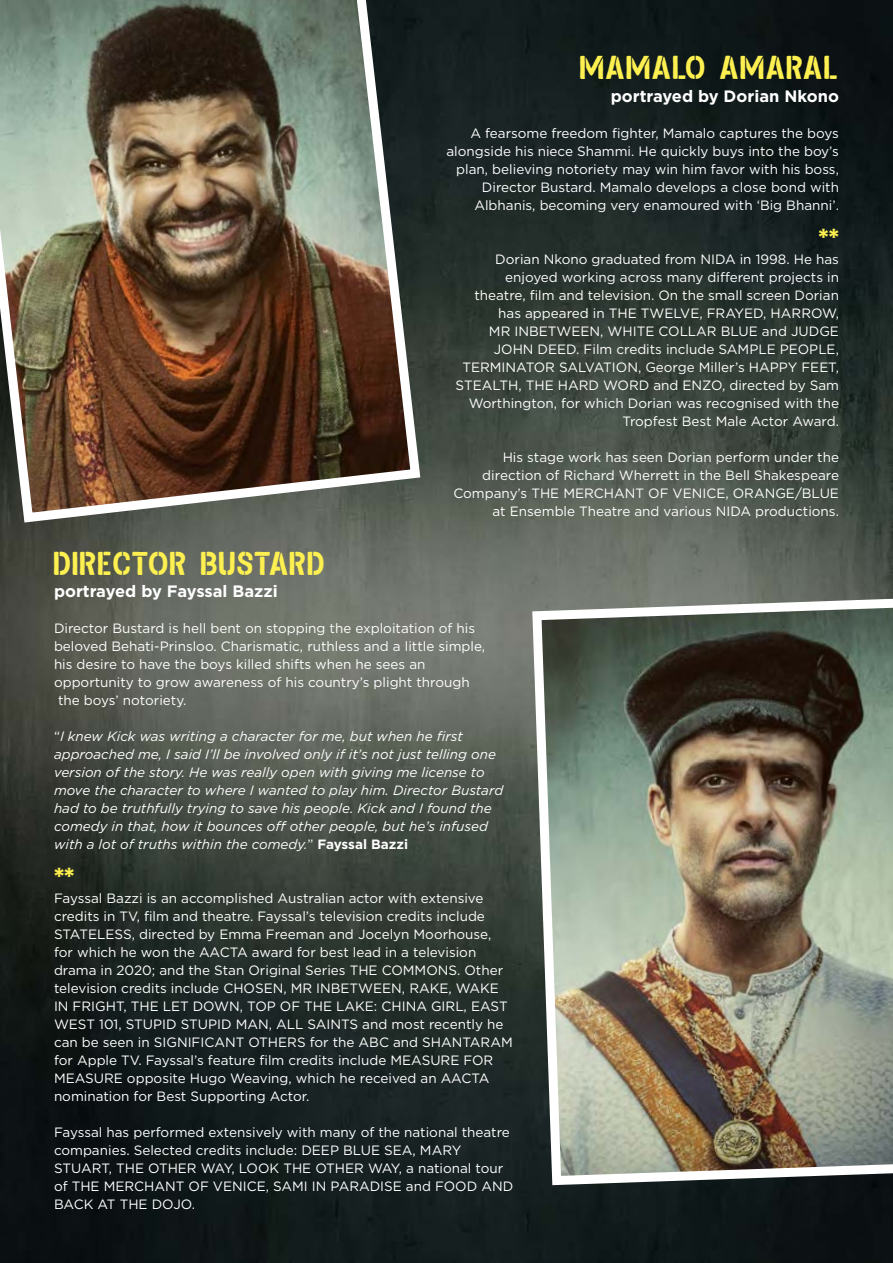
<style>
.page{position:relative;width:893px;height:1263px;background:#fff}
.page>*{position:absolute;margin:0;border:0;box-sizing:border-box;transform-origin:0 0}
.t1{font:31.5px "Gasline";color:#fdf050}
.t2{font:22.5px "Anton";color:#fdf050}
.t3{font:700 16.5px "Gotham";color:#fff}
.t4{font:13.5px/18px "Gotham";color:#fff;text-align:right}
.t5{font:italic 13.5px/18px "Gotham";color:#fff}
.s1{font-style:normal}
.s2{font-weight:700;font-style:normal}
</style>
<div class="page">
<img style="left:0;top:0;width:893px;height:1263px">
<img style="left:0;top:0;width:425px;height:527px">
<img style="left:528px;top:593px;width:365px;height:597px">
<h1 class="t1" style="left:580px;top:48px;width:260px">MAMALO AMARAL</h1>
<p class="t3" style="left:611px;top:85px;width:230px">portrayed by Dorian Nkono</p>
<p class="t4" style="left:446px;top:124px;width:394px">A fearsome freedom fighter, Mamalo captures the boys alongside his niece Shammi. He quickly buys into the boy’s plan, believing notoriety may win him favor with his boss, Director Bustard. Mamalo develops a close bond with Albhanis, becoming very enamoured with ‘Big Bhanni’.</p>
<h2 class="t2" style="left:819px;top:225px;width:22px">**</h2>
<p class="t4" style="left:456px;top:250px;width:385px">Dorian Nkono graduated from NIDA in 1998. He has enjoyed working across many different projects in theatre, film and television. On the small screen Dorian has appeared in THE TWELVE, FRAYED, HARROW,<br>MR INBETWEEN, WHITE COLLAR BLUE and JUDGE JOHN DEED. Film credits include SAMPLE PEOPLE, TERMINATOR SALVATION, George Miller’s HAPPY FEET, STEALTH, THE HARD WORD and ENZO, directed by Sam Worthington, for which Dorian was recognised with the Tropfest Best Male Actor Award.</p>
<p class="t4" style="left:453px;top:448px;width:387px">His stage work has seen Dorian perform under the direction of Richard Wherrett in the Bell Shakespeare Company’s THE MERCHANT OF VENICE, ORANGE/BLUE at Ensemble Theatre and various NIDA productions.</p>
<h1 class="t1" style="left:54px;top:543px;width:274px">DIRECTOR BUSTARD</h1>
<p class="t3" style="left:54px;top:580px;width:225px">portrayed by Fayssal Bazzi</p>
<p class="t4" style="left:54px;top:619px;width:423px">Director Bustard is hell bent on stopping the exploitation of his</p>
<p class="t4" style="left:54px;top:637px;width:433px">beloved Behati-Prinsloo. Charismatic, ruthless and a little simple,</p>
<p class="t4" style="left:54px;top:655px;width:373px">his desire to have the boys killed shifts when he sees an</p>
<p class="t4" style="left:54px;top:673px;width:417px">opportunity to grow awareness of his country’s plight through</p>
<p class="t4" style="left:58px;top:691px;width:130px">the boys’ notoriety.</p>
<p class="t5" style="left:54px;top:727px;width:451px"><span class="s1">“</span>I knew Kick was writing a character for me, but when he first approached me, I said I’ll be involved only if it’s not just telling one version of the story. He was really open with giving me license to move the character to where I wanted to play him. Director Bustard had to be truthfully trying to save his people. Kick and I found the comedy in that, how it bounces off other people, but he’s infused with a lot of truths within the comedy.<span class="s1">”</span> <span class="s2">Fayssal Bazzi</span></p>
<h2 class="t2" style="left:54px;top:864px;width:22px">**</h2>
<p class="t4" style="left:54px;top:889px;width:460px;text-align:left">Fayssal Bazzi is an accomplished Australian actor with extensive credits in TV, film and theatre. Fayssal’s television credits include STATELESS, directed by Emma Freeman and Jocelyn Moorhouse, for which he won the AACTA award for best lead in a television drama in 2020; and the Stan Original Series THE COMMONS. Other television credits include CHOSEN, MR INBETWEEN, RAKE, WAKE IN FRIGHT, THE LET DOWN, TOP OF THE LAKE: CHINA GIRL, EAST WEST 101, STUPID STUPID MAN, ALL SAINTS and most recently he can be seen in SIGNIFICANT OTHERS for the ABC and SHANTARAM for Apple TV. Fayssal’s feature film credits include MEASURE FOR MEASURE opposite Hugo Weaving, which he received an AACTA nomination for Best Supporting Actor.</p>
<p class="t4" style="left:54px;top:1123px;width:461px;text-align:left">Fayssal has performed extensively with many of the national theatre companies. Selected credits include: DEEP BLUE SEA, MARY STUART, THE OTHER WAY, LOOK THE OTHER WAY, a national tour of THE MERCHANT OF VENICE, SAMI IN PARADISE and FOOD AND BACK AT THE DOJO.</p>
</div>
